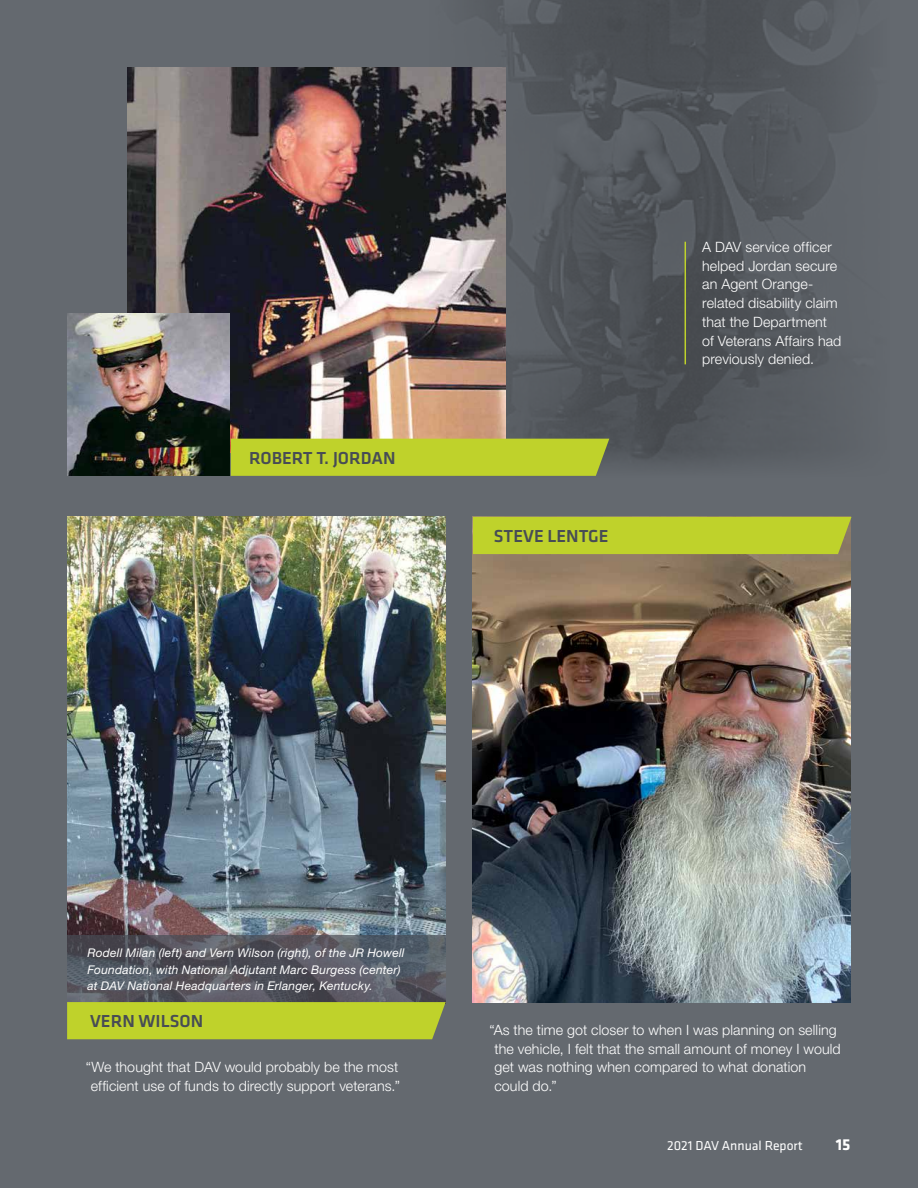
<style>
.page{position:relative;width:918px;height:1188px;background:#64696f}
.page>*{position:absolute;margin:0;border:0;box-sizing:border-box;transform-origin:0 0}
.t1{font:500 18px "Klavika";color:#474c55}
.t2{font:700 16.5px "Klavika";color:#fff}
.t3{font:300 14.25px/18.8px "Helvetica Neue LT Std";letter-spacing:.01em;color:#fff}
.t4{font:13.5px "Klavika";color:#fff}
.t5{font:italic 12px/16.5px "Helvetica Neue LT Std";letter-spacing:.015em;color:#fff}
</style>
<div class="page">
<img style="left:427px;top:0;width:427px;height:465px">
<img style="left:472px;top:517px;width:378px;height:485px">
<img style="left:127px;top:68px;width:378px;height:384px">
<img style="left:68px;top:517px;width:378px;height:418px">
<img style="left:68px;top:314px;width:162px;height:162px">
<svg style="left:67px;top:935px;width:379px;height:67px"></svg>
<hr style="left:685px;top:242px;width:1px;height:122px;background:#bfd22b">
<div style="left:67px;top:1002px;width:379px;height:37px;background:#bfd22b"></div>
<div style="left:473px;top:517px;width:379px;height:37px;background:#bfd22b"></div>
<div style="left:231px;top:439px;width:378px;height:37px;background:#bfd22b"></div>
<p class="t1" style="left:249px;top:446px;width:148px">ROBERT T. JORDAN</p>
<p class="t1" style="left:494px;top:524px;width:116px">STEVE LENTGE</p>
<p class="t3" style="left:702px;top:237px;width:141px">A DAV service officer helped Jordan secure an Agent Orange&shy;related disability claim that the Department of Veterans Affairs had previously denied.</p>
<p class="t5" style="left:87px;top:944px;width:319px">Rodell Milan (left) and Vern Wilson (right), of the JR Howell<br>Foundation, with National Adjutant Marc Burgess (center) at DAV National Headquarters in Erlanger, Kentucky.</p>
<p class="t1" style="left:90px;top:1009px;width:115px">VERN WILSON</p>
<p class="t3" style="left:86px;top:1058px;width:316px;text-align:center">“We thought that DAV would probably be the most efficient use of funds to directly support veterans.”</p>
<p class="t3" style="left:494px;top:1020px;width:348px;text-indent:-5px">“As the time got closer to when I was planning on selling the vehicle, I felt that the small amount of money I would get was nothing when compared to what donation could do.”</p>
<p class="t4" style="left:667px;top:1137px;width:137px">2021 DAV Annual Report</p>
<p class="t2" style="left:836px;top:1133px;width:16px">15</p>
</div>
